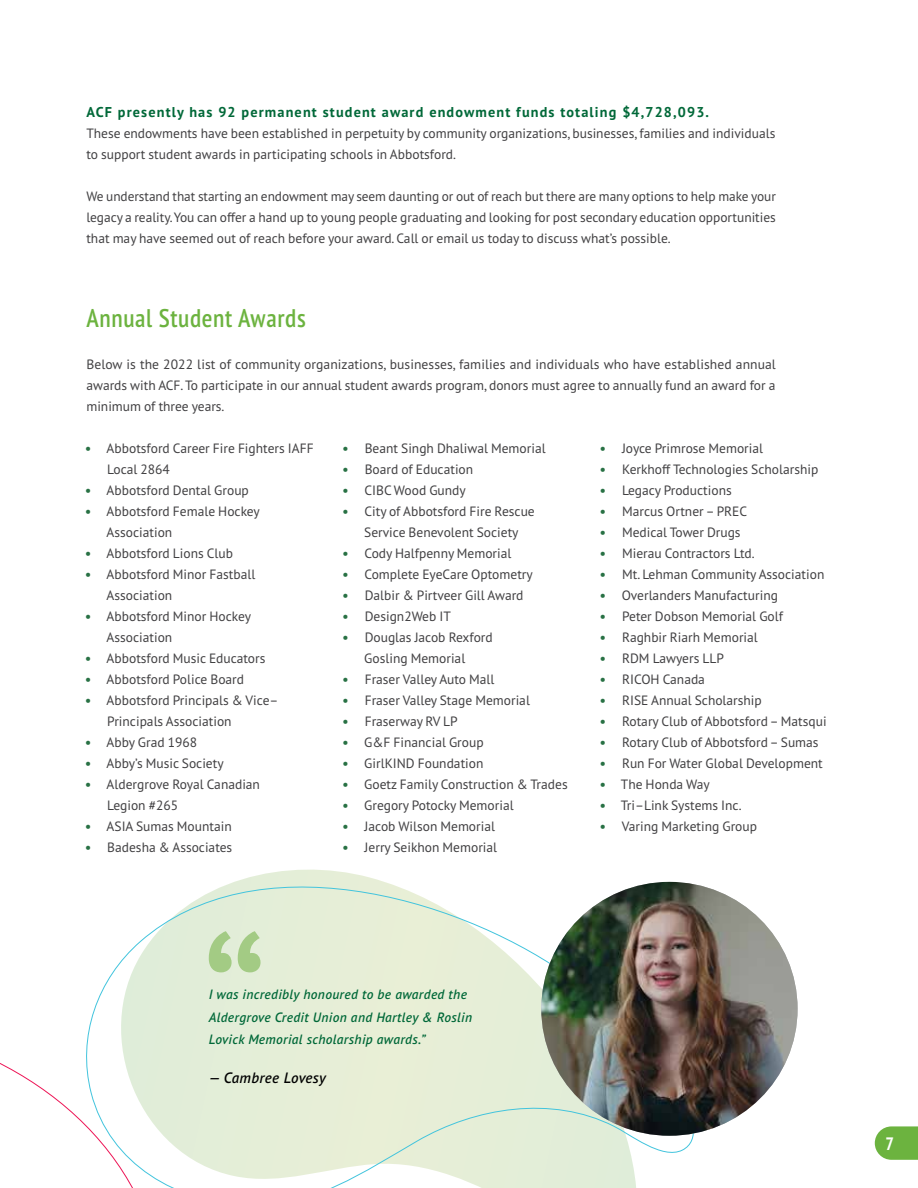
<style>
.page{position:relative;width:918px;height:1188px;background:#fff}
.page>*{position:absolute;margin:0;border:0;box-sizing:border-box;transform-origin:0 0}
.t1{font:600 condensed 25.5px "PT Sans Pro";letter-spacing:.025em;color:#6cb33f}
.t2{font:700 condensed 18px "PT Sans Pro";color:#fff}
.t3{font:italic 600 15px "PT Sans Pro";letter-spacing:.025em;color:#000}
.t4{font:700 14.25px "PT Sans Pro";letter-spacing:.08em;color:#006838}
.t5{font:13.5px/21px "PT Sans Pro";color:#414042}
.t6{font:italic 600 13.5px/22.5px "PT Sans Pro";letter-spacing:.025em;color:#006838}
.s1{font-weight:700;color:#287144}
</style>
<div class="page">
<svg style="left:0;top:1063px;width:77px;height:55px"></svg>
<svg style="left:875px;top:1126px;width:43px;height:34px"></svg>
<svg style="left:77px;top:869px;width:617px;height:319px"></svg>
<img style="left:541px;top:882px;width:257px;height:254px">
<p class="t4" style="left:86px;top:103px;width:624px">ACF presently has 92 permanent student award endowment funds totaling $4,728,093.</p>
<p class="t5" style="left:86px;top:122px;width:690px">These endowments have been established in perpetuity by community organizations, businesses, families and individuals to support student awards in participating schools in Abbotsford.</p>
<p class="t5" style="left:86px;top:185px;width:691px;text-align:justify">We understand that starting an endowment may seem daunting or out of reach but there are many options to help make your legacy a reality. You can offer a hand up to young people graduating and looking for post secondary education opportunities that may have seemed out of reach before your award. Call or email us today to discuss what’s possible.</p>
<h1 class="t1" style="left:86px;top:302px;width:221px">Annual Student Awards</h1>
<p class="t5" style="left:86px;top:353px;width:691px;text-align:justify">Below is the 2022 list of community organizations, businesses, families and individuals who have established annual awards with ACF. To participate in our annual student awards program, donors must agree to annually fund an award for a minimum of three years.</p>
<p class="t5" style="left:107px;top:437px;width:208px;text-indent:-22px"><span class="s1">•</span> Abbotsford Career Fire Fighters IAFF<br>Local 2864</p>
<p class="t5" style="left:85px;top:479px;width:165px"><span class="s1">•</span> Abbotsford Dental Group</p>
<p class="t5" style="left:107px;top:500px;width:155px;text-indent:-22px"><span class="s1">•</span> Abbotsford Female Hockey<br>Association</p>
<p class="t5" style="left:85px;top:542px;width:150px"><span class="s1">•</span> Abbotsford Lions Club</p>
<p class="t5" style="left:107px;top:563px;width:150px;text-indent:-22px"><span class="s1">•</span> Abbotsford Minor Fastball<br>Association</p>
<p class="t5" style="left:107px;top:605px;width:146px;text-indent:-22px"><span class="s1">•</span> Abbotsford Minor Hockey<br>Association</p>
<p class="t5" style="left:85px;top:647px;width:182px"><span class="s1">•</span> Abbotsford Music Educators</p>
<p class="t5" style="left:85px;top:668px;width:161px"><span class="s1">•</span> Abbotsford Police Board</p>
<p class="t5" style="left:107px;top:689px;width:173px;text-indent:-22px"><span class="s1">•</span> Abbotsford Principals &amp; Vice–<br>Principals Association</p>
<p class="t5" style="left:85px;top:731px;width:114px"><span class="s1">•</span> Abby Grad 1968</p>
<p class="t5" style="left:85px;top:752px;width:140px"><span class="s1">•</span> Abby’s Music Society</p>
<p class="t5" style="left:107px;top:774px;width:154px;text-indent:-22px"><span class="s1">•</span> Aldergrove Royal Canadian<br>Legion #265</p>
<p class="t5" style="left:85px;top:816px;width:148px"><span class="s1">•</span> ASIA Sumas Mountain</p>
<p class="t5" style="left:85px;top:837px;width:149px"><span class="s1">•</span> Badesha &amp; Associates</p>
<p class="t5" style="left:342px;top:438px;width:205px"><span class="s1">•</span> Beant Singh Dhaliwal Memorial</p>
<p class="t5" style="left:342px;top:459px;width:132px"><span class="s1">•</span> Board of Education</p>
<p class="t5" style="left:342px;top:480px;width:125px"><span class="s1">•</span> CIBC Wood Gundy</p>
<p class="t5" style="left:342px;top:501px;width:194px;text-align:center"><span class="s1">•</span> City of Abbotsford Fire Rescue<br>Service Benevolent Society</p>
<p class="t5" style="left:342px;top:543px;width:171px"><span class="s1">•</span> Cody Halfpenny Memorial</p>
<p class="t5" style="left:342px;top:564px;width:192px"><span class="s1">•</span> Complete EyeCare Optometry</p>
<p class="t5" style="left:342px;top:585px;width:183px"><span class="s1">•</span> Dalbir &amp; Pirtveer Gill Award</p>
<p class="t5" style="left:342px;top:606px;width:110px"><span class="s1">•</span> Design2Web IT</p>
<p class="t5" style="left:342px;top:627px;width:152px;text-align:center"><span class="s1">•</span> Douglas Jacob Rexford<br>Gosling Memorial</p>
<p class="t5" style="left:342px;top:669px;width:154px"><span class="s1">•</span> Fraser Valley Auto Mall</p>
<p class="t5" style="left:342px;top:690px;width:189px"><span class="s1">•</span> Fraser Valley Stage Memorial</p>
<p class="t5" style="left:342px;top:711px;width:117px"><span class="s1">•</span> Fraserway RV LP</p>
<p class="t5" style="left:342px;top:732px;width:143px"><span class="s1">•</span> G&amp;F Financial Group</p>
<p class="t5" style="left:342px;top:753px;width:143px"><span class="s1">•</span> GirlKIND Foundation</p>
<p class="t5" style="left:342px;top:774px;width:227px"><span class="s1">•</span> Goetz Family Construction &amp; Trades</p>
<p class="t5" style="left:342px;top:795px;width:173px"><span class="s1">•</span> Gregory Potocky Memorial</p>
<p class="t5" style="left:342px;top:816px;width:154px"><span class="s1">•</span> Jacob Wilson Memorial</p>
<p class="t5" style="left:342px;top:837px;width:156px"><span class="s1">•</span> Jerry Seikhon Memorial</p>
<p class="t5" style="left:600px;top:438px;width:165px"><span class="s1">•</span> Joyce Primrose Memorial</p>
<p class="t5" style="left:600px;top:459px;width:220px"><span class="s1">•</span> Kerkhoff Technologies Scholarship</p>
<p class="t5" style="left:600px;top:480px;width:133px"><span class="s1">•</span> Legacy Productions</p>
<p class="t5" style="left:600px;top:501px;width:149px"><span class="s1">•</span> Marcus Ortner – PREC</p>
<p class="t5" style="left:600px;top:522px;width:142px"><span class="s1">•</span> Medical Tower Drugs</p>
<p class="t5" style="left:600px;top:543px;width:156px"><span class="s1">•</span> Mierau Contractors Ltd.</p>
<p class="t5" style="left:600px;top:564px;width:226px"><span class="s1">•</span> Mt. Lehman Community Association</p>
<p class="t5" style="left:600px;top:585px;width:180px"><span class="s1">•</span> Overlanders Manufacturing</p>
<p class="t5" style="left:600px;top:606px;width:185px"><span class="s1">•</span> Peter Dobson Memorial Golf</p>
<p class="t5" style="left:600px;top:627px;width:160px"><span class="s1">•</span> Raghbir Riarh Memorial</p>
<p class="t5" style="left:600px;top:648px;width:126px"><span class="s1">•</span> RDM Lawyers LLP</p>
<p class="t5" style="left:600px;top:669px;width:107px"><span class="s1">•</span> RICOH Canada</p>
<p class="t5" style="left:600px;top:690px;width:163px"><span class="s1">•</span> RISE Annual Scholarship</p>
<p class="t5" style="left:600px;top:711px;width:228px"><span class="s1">•</span> Rotary Club of Abbotsford – Matsqui</p>
<p class="t5" style="left:600px;top:732px;width:220px"><span class="s1">•</span> Rotary Club of Abbotsford – Sumas</p>
<p class="t5" style="left:600px;top:753px;width:225px"><span class="s1">•</span> Run For Water Global Development</p>
<p class="t5" style="left:600px;top:774px;width:111px"><span class="s1">•</span> The Honda Way</p>
<p class="t5" style="left:600px;top:795px;width:143px"><span class="s1">•</span> Tri–Link Systems Inc.</p>
<p class="t5" style="left:600px;top:816px;width:159px"><span class="s1">•</span> Varing Marketing Group</p>
<p class="t6" style="left:209px;top:983px;width:265px">I was incredibly honoured to be awarded the<br>Aldergrove Credit Union and Hartley &amp; Roslin<br>Lovick Memorial scholarship awards.”</p>
<p class="t3" style="left:209px;top:1068px;width:119px">— Cambree Lovesy</p>
<h2 class="t2" style="left:885px;top:1131px;width:10px">7</h2>
</div>
